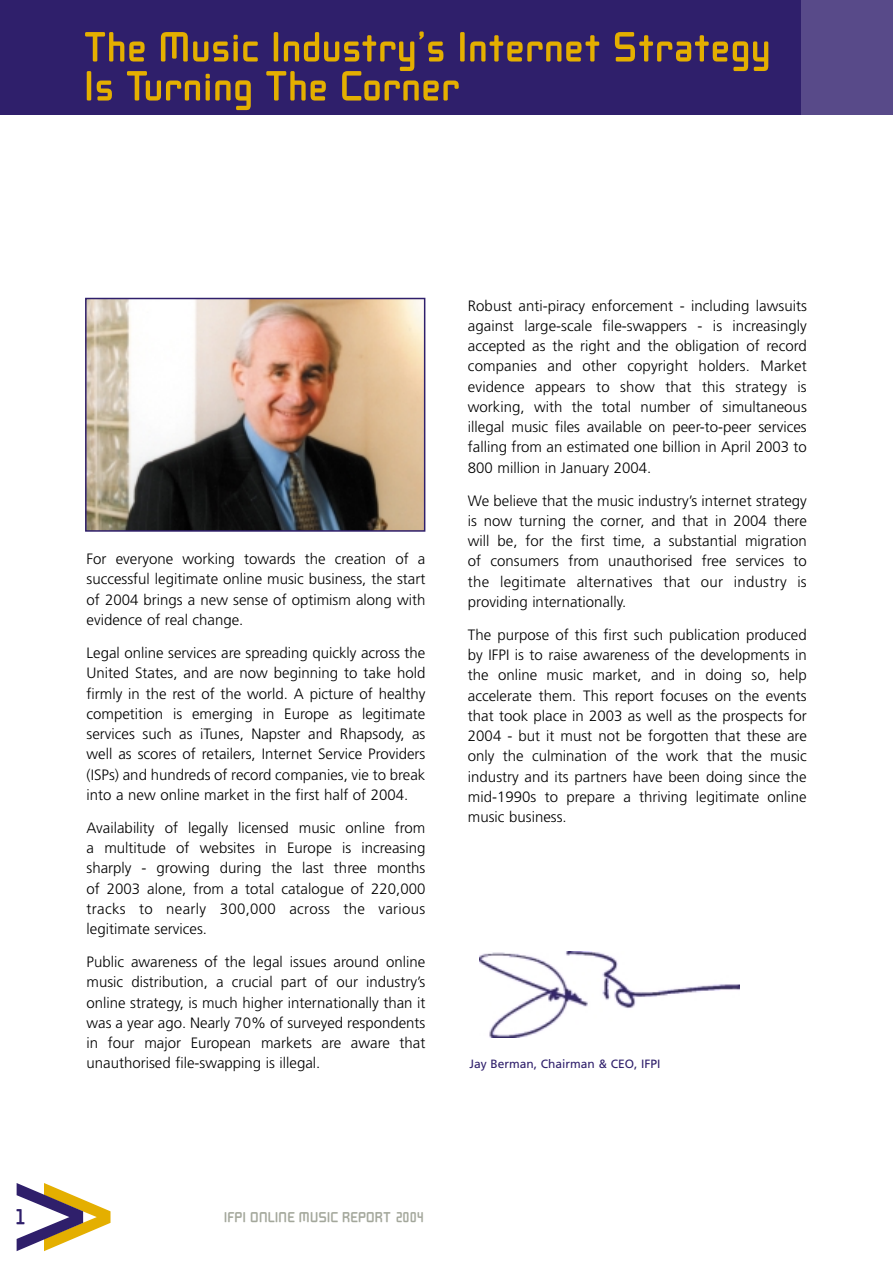
<style>
.page{position:relative;width:893px;height:1262px;background:#fff}
.page>*{position:absolute;margin:0;border:0;box-sizing:border-box;transform-origin:0 0}
.t1{font:700 52.5px/39px "Aticon";color:#e4af00}
.t2{font:700 27.15px "Aticon";color:#2f1f6b}
.t3{font:700 18px "Aticon";color:#a3a79b}
.t4{font:300 15px/20.2px "Frutiger";color:#000;text-align:justify}
.t5{font:12px "Frutiger";color:#2f1f6b}
</style>
<div class="page">
<svg style="left:17px;top:1183px;width:93px;height:68px"></svg>
<img style="left:480px;top:951px;width:260px;height:86px">
<div style="left:0;top:0;width:892px;height:115px;background:#2f1f6b"></div>
<div style="left:801px;top:0;width:91px;height:115px;background:#584a89"></div>
<img style="left:88px;top:301px;width:334px;height:227px">
<div style="left:85px;top:298px;width:340px;height:233px;border:2px solid #2f1f6b"></div>
<h1 class="t1" style="left:87px;top:23px;width:688px">The Music Industry’s Internet Strategy<br>Is Turning The Corner</h1>
<p class="t4" style="left:87px;top:550px;width:340px">For everyone working towards the creation of a successful legitimate online music business, the start of 2004 brings a new sense of optimism along with evidence of real change.</p>
<p class="t4" style="left:87px;top:644px;width:340px">Legal online services are spreading quickly across the United States, and are now beginning to take hold firmly in the rest of the world. A picture of healthy competition is emerging in Europe as legitimate services such as iTunes, Napster and Rhapsody, as well as scores of retailers, Internet Service Providers (ISPs) and hundreds of record companies, vie to break into a new online market in the first half of 2004.</p>
<p class="t4" style="left:87px;top:818px;width:340px">Availability of legally licensed music online from a multitude of websites in Europe is increasing sharply - growing during the last three months of 2003 alone, from a total catalogue of 220,000 tracks to nearly 300,000 across the various legitimate services.</p>
<p class="t4" style="left:87px;top:953px;width:340px">Public awareness of the legal issues around online music distribution, a crucial part of our industry’s online strategy, is much higher internationally than it was a year ago. Nearly 70% of surveyed respondents in four major European markets are aware that unauthorised file-swapping is illegal.</p>
<p class="t4" style="left:468px;top:296px;width:340px">Robust anti-piracy enforcement - including lawsuits against large-scale file-swappers - is increasingly accepted as the right and the obligation of record companies and other copyright holders. Market evidence appears to show that this strategy is working, with the total number of simultaneous illegal music files available on peer-to-peer services falling from an estimated one billion in April 2003 to 800 million in January 2004.</p>
<p class="t4" style="left:468px;top:491px;width:340px">We believe that the music industry’s internet strategy is now turning the corner, and that in 2004 there will be, for the first time, a substantial migration of consumers from unauthorised free services to the legitimate alternatives that our industry is providing internationally.</p>
<p class="t4" style="left:468px;top:625px;width:340px">The purpose of this first such publication produced by IFPI is to raise awareness of the developments in the online music market, and in doing so, help accelerate them. This report focuses on the events that took place in 2003 as well as the prospects for 2004 - but it must not be forgotten that these are only the culmination of the work that the music industry and its partners have been doing since the mid-1990s to prepare a thriving legitimate online music business.</p>
<p class="t5" style="left:469px;top:1059px;width:193px">Jay Berman, Chairman &amp; CEO, IFPI</p>
<h2 class="t2" style="left:16px;top:1199px;width:12px">1</h2>
<p class="t3" style="left:225px;top:1205px;width:201px">IFPI ONLINE MUSIC REPORT 2004</p>
</div>
